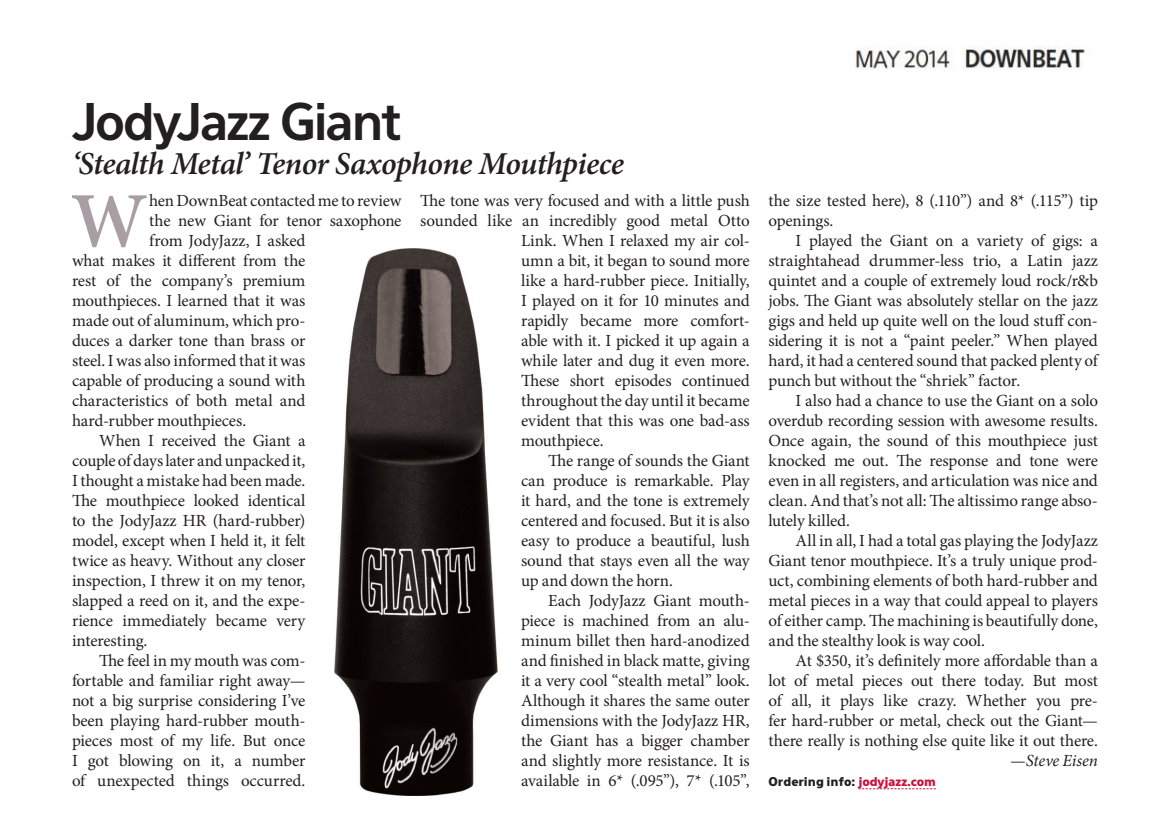
<style>
.page{position:relative;width:1170px;height:832px;background:#fff}
.page>*{position:absolute;margin:0;border:0;box-sizing:border-box;transform-origin:0 0}
.Body_DropCap_3{font:600 78.6px "Minion Pro";color:#a89ea3}
.Headline_25pt{font:700 50px "Eau Sans";letter-spacing:-.06em;color:#231f20}
.Subhead_Serif_15pt{font:italic 600 32px "Minion Pro";letter-spacing:-.02em;color:#231f20}
.Body{font:17px/20px "Minion Pro";letter-spacing:-.01em;color:#231f20;text-align:justify}
.Body_DropCap_3-2{font:17px "Minion Pro";letter-spacing:-.01em;color:#231f20}
.Body_1st{font:900 12px "Eau Sans";letter-spacing:-.005em;color:#231f20}
.s1{font-style:italic}
.s2{color:#cd0f3b}
</style>
<div class="page">
<svg style="left:859px;top:788px;width:77px;height:1px"></svg>
<img style="left:334px;top:248px;width:164px;height:548px">
<img style="left:854px;top:46px;width:233px;height:24px">
<p class="Headline_25pt" style="left:72px;top:92px;width:331px">JodyJazz Giant</p>
<p class="Subhead_Serif_15pt" style="left:72px;top:142px;width:553px">‘Stealth Metal’ Tenor Saxophone Mouthpiece</p>
<p class="Body_DropCap_3" style="left:71px;top:167px;width:78px">W</p>
<p class="Body_DropCap_3-2" style="left:149px;top:190px;width:254px">hen DownBeat contacted me to review</p>
<p class="Body" style="left:420px;top:191px;width:331px">The tone was very focused and with a little push</p>
<p class="Body" style="left:420px;top:211px;width:331px">sounded like an incredibly good metal Otto</p>
<p class="Body" style="left:521px;top:231px;width:230px">Link. When I relaxed my air col-</p>
<p class="Body" style="left:521px;top:251px;width:230px">umn a bit, it began to sound more</p>
<p class="Body" style="left:521px;top:271px;width:230px">like a hard-rubber piece. Initially,</p>
<p class="Body" style="left:521px;top:291px;width:230px">I played on it for 10 minutes and</p>
<p class="Body" style="left:521px;top:311px;width:230px">rapidly became more comfort-</p>
<p class="Body" style="left:521px;top:331px;width:230px">able with it. I picked it up again a</p>
<p class="Body" style="left:521px;top:351px;width:230px">while later and dug it even more.</p>
<p class="Body" style="left:521px;top:371px;width:230px">These short episodes continued</p>
<p class="Body" style="left:521px;top:391px;width:230px">throughout the day until it became</p>
<p class="Body" style="left:521px;top:411px;width:230px">evident that this was one bad-ass</p>
<p class="Body" style="left:521px;top:431px;width:84px">mouthpiece.</p>
<p class="Body" style="left:521px;top:451px;width:230px;text-indent:27px">The range of sounds the Giant can produce is remarkable. Play it hard, and the tone is extremely centered and focused. But it is also easy to produce a beautiful, lush sound that stays even all the way up and down the horn.</p>
<p class="Body" style="left:521px;top:591px;width:230px;text-indent:27px">Each JodyJazz Giant mouth&shy;piece is machined from an alu&shy;minum billet then hard-anodized and finished in black matte, giving it a very cool “stealth metal” look.<br>Although it shares the same outer dimensions with the JodyJazz HR, the Giant has a bigger chamber and slightly more resistance. It is available in 6* (.095”), 7* (.105”,</p>
<p class="Body_DropCap_3-2" style="left:149px;top:210px;width:254px">the new Giant for tenor saxophone</p>
<p class="Body_DropCap_3-2" style="left:149px;top:230px;width:158px">from JodyJazz, I asked</p>
<p class="Body_DropCap_3-2" style="left:72px;top:250px;width:235px">what makes it different from the</p>
<p class="Body_DropCap_3-2" style="left:72px;top:270px;width:235px">rest of the company’s premium</p>
<p class="Body_DropCap_3-2" style="left:72px;top:290px;width:235px">mouthpieces. I learned that it was</p>
<p class="Body_DropCap_3-2" style="left:72px;top:310px;width:235px">made out of aluminum, which pro-</p>
<p class="Body_DropCap_3-2" style="left:72px;top:330px;width:235px">duces a darker tone than brass or</p>
<p class="Body_DropCap_3-2" style="left:72px;top:350px;width:235px">steel. I was also informed that it was</p>
<p class="Body_DropCap_3-2" style="left:72px;top:370px;width:235px">capable of producing a sound with</p>
<p class="Body_DropCap_3-2" style="left:72px;top:390px;width:235px">characteristics of both metal and</p>
<p class="Body_DropCap_3-2" style="left:72px;top:410px;width:176px">hard-rubber mouthpieces.</p>
<p class="Body" style="left:72px;top:431px;width:235px;text-indent:27px">When I received the Giant a couple of days later and unpacked it, I thought a mistake had been made.<br>The mouthpiece looked identical to the JodyJazz HR (hard-rubber) model, except when I held it, it felt twice as heavy. Without any closer inspection, I threw it on my tenor, slapped a reed on it, and the expe&shy;rience immediately became very interesting.</p>
<p class="Body" style="left:72px;top:651px;width:235px;text-indent:27px">The feel in my mouth was com&shy;fortable and familiar right away— not a big surprise considering I’ve been playing hard-rubber mouth&shy;pieces most of my life. But once I got blowing on it, a number of unexpected things occurred.</p>
<p class="Body" style="left:768px;top:191px;width:331px">the size tested here), 8 (.110”) and 8* (.115”) tip openings.</p>
<p class="Body" style="left:768px;top:231px;width:331px;text-indent:27px">I played the Giant on a variety of gigs: a straightahead drummer-less trio, a Latin jazz quintet and a couple of extremely loud rock/r&amp;b jobs. The Giant was absolutely stellar on the jazz gigs and held up quite well on the loud stuff con&shy;sidering it is not a “paint peeler.” When played hard, it had a centered sound that packed plenty of punch but without the “shriek” factor.</p>
<p class="Body" style="left:768px;top:391px;width:331px;text-indent:27px">I also had a chance to use the Giant on a solo overdub recording session with awesome results.<br>Once again, the sound of this mouthpiece just knocked me out. The response and tone were even in all registers, and articulation was nice and clean. And that’s not all: The altissimo range abso&shy;lutely killed.</p>
<p class="Body" style="left:768px;top:531px;width:331px;text-indent:27px">All in all, I had a total gas playing the JodyJazz Giant tenor mouthpiece. It’s a truly unique prod&shy;uct, combining elements of both hard-rubber and metal pieces in a way that could appeal to players of either camp. The machining is beautifully done, and the stealthy look is way cool.</p>
<p class="Body" style="left:768px;top:651px;width:331px;text-align:right">At $350, it’s definitely more affordable than a<br>lot of metal pieces out there today. But most of all, it plays like crazy. Whether you pre&shy;fer hard-rubber or metal, check out the Giant— there really is nothing else quite like it out there. <span class="s1">—Steve Eisen</span></p>
<p class="Body_1st" style="left:768px;top:775px;width:169px">Ordering info: <span class="s2">jodyjazz.com</span></p>
</div>
